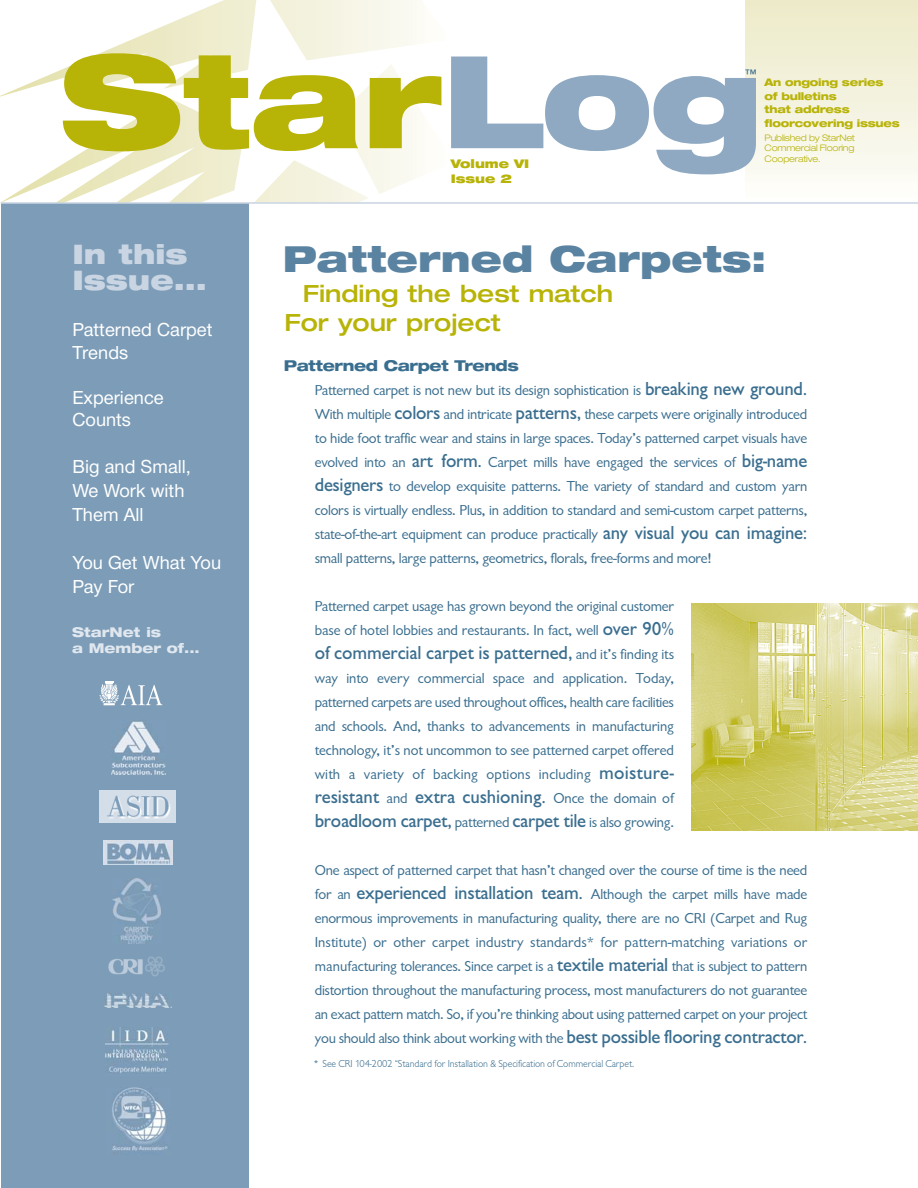
<style>
.page{position:relative;width:918px;height:1188px;background:#fff}
.page>*{position:absolute;margin:0;border:0;box-sizing:border-box;transform-origin:0 0}
.t1{font:900 expanded 128.4px "Helvetica Neue";letter-spacing:-.005em;color:#b8b307}
.t2{font:900 expanded 36px "Helvetica Neue";color:#5a83a2}
.t3{font:900 expanded 27px/25.5px "Helvetica Neue";color:#c9d5e2}
.t4{font:500 expanded 23.7px/28.8px "Helvetica Neue";color:#b8b307}
.t5{font:19.5px/24px "Gill Sans Mdm";letter-spacing:-.005em;color:#3a6e8f}
.t6{font:19.5px/24px "Helvetica Neue H55";color:#fff}
.t7{font:15px/24px "Gill Sans Rgl";letter-spacing:-.015em;color:#3a6e8f;text-align:justify}
.t8{font:800 expanded 15px "Helvetica Neue";letter-spacing:-.025em;color:#3a6e8f}
.t9{font:800 expanded 13.5px/16.5px "Helvetica Neue";color:#e0e7ef}
.t10{font:900 expanded 12px/15px "Helvetica Neue";color:#b8b307}
.t11{font:500 12px "Helvetica Neue";color:#3a6e8f}
.t12{font:10.5px "Gill Sans Lgt";letter-spacing:-.01em;color:#3a6e8f}
.t13{font:800 expanded 10.5px/13.5px "Helvetica Neue";letter-spacing:-.02em;color:#b8b307}
.t14{font:300 expanded 9px/10.5px "Helvetica Neue";letter-spacing:-.02em;color:#b8b307}
.s1{color:#8ea9c1}
.s2{font-family:"Gill Sans Mdm";font-size:19.5px}
.s3{font-family:"Gill Sans Rgl";font-size:15px}
</style>
<div class="page">
<svg style="left:0;top:0;width:420px;height:204px"></svg>
<div style="left:745px;top:0;width:173px;height:203px;background:linear-gradient(to bottom,#eceac7,#fdfdfa)"></div>
<div style="left:1px;top:203px;width:247px;height:985px;background:#7c9cb7"></div>
<hr style="left:1px;top:202px;width:917px;height:2px;background:#c9d5e2">
<img style="left:112px;top:1087px;width:56px;height:64px">
<img style="left:104px;top:993px;width:65px;height:14px">
<img style="left:106px;top:1028px;width:63px;height:46px">
<img style="left:111px;top:720px;width:54px;height:55px">
<img style="left:99px;top:790px;width:76px;height:33px">
<svg style="left:99px;top:681px;width:63px;height:24px"></svg>
<img style="left:113px;top:878px;width:48px;height:66px">
<img style="left:109px;top:957px;width:56px;height:20px">
<svg style="left:103px;top:840px;width:70px;height:25px"></svg>
<img style="left:103px;top:841px;width:69px;height:23px">
<img style="left:692px;top:604px;width:226px;height:226px">
<h1 class="t1" style="left:60px;top:53px;width:705px">Star<span class="s1">Log</span></h1>
<p class="t11" style="left:745px;top:70px;width:13px">™</p>
<p class="t10" style="left:451px;top:157px;width:80px">Volume VI<br>Issue 2</p>
<p class="t13" style="left:765px;top:77px;width:137px">An ongoing series<br>of bulletins<br>that address floorcovering issues</p>
<p class="t14" style="left:765px;top:133px;width:92px">Published by StarNet<br>Commercial Flooring</p>
<p class="t14" style="left:765px;top:154px;width:58px">Cooperative.</p>
<h3 class="t3" style="left:72px;top:244px;width:136px">In this<br>Issue...</h3>
<h3 class="t6" style="left:72px;top:319px;width:142px;line-height:22.5px">Patterned Carpet<br>Trends</h3>
<h3 class="t6" style="left:72px;top:387px;width:93px;line-height:22.5px">Experience<br>Counts</h3>
<h3 class="t6" style="left:72px;top:455px;width:120px">Big and Small,<br>We Work with<br>Them All</h3>
<h3 class="t6" style="left:72px;top:551px;width:150px">You Get What You<br>Pay For</h3>
<p class="t9" style="left:72px;top:625px;width:129px">StarNet is<br>a Member of...</p>
<h2 class="t2" style="left:283px;top:245px;width:485px">Patterned Carpets:</h2>
<h3 class="t4" style="left:284px;top:282px;width:330px;text-indent:18px">Finding the best match<br>For your project</h3>
<p class="t8" style="left:284px;top:360px;width:237px">Patterned Carpet Trends</p>
<p class="t7" style="left:315px;top:379px;width:494px">Patterned carpet is not new but its design sophistication is <span class="s2">breaking new ground.<br></span>With multiple <span class="s2">colors</span> and intricate <span class="s2">patterns,</span> these carpets were originally introduced to hide foot traffic wear and stains in large spaces. Today’s patterned carpet visuals have evolved into an <span class="s2">art form.</span> Carpet mills have engaged the services of <span class="s2">big-name designers</span> to develop exquisite patterns. The variety of standard and custom yarn colors is virtually endless. Plus, in addition to standard and semi-custom carpet patterns, state-of-the-art equipment can produce practically <span class="s2">any visual you can imagine: </span>small patterns, large patterns, geometrics, florals, free-forms and more!</p>
<p class="t7" style="left:315px;top:595px;width:361px">Patterned carpet usage has grown beyond the original customer base of hotel lobbies and restaurants. In fact, well <span class="s2">over 90%</span></p>
<h3 class="t5" style="left:315px;top:643px;width:361px">of commercial carpet is patterned, <span class="s3">and it’s finding its</span></h3>
<p class="t7" style="left:315px;top:667px;width:361px">way into every commercial space and application. Today, patterned carpets are used throughout offices, health care facilities and schools. And, thanks to advancements in manufacturing technology, it’s not uncommon to see patterned carpet offered with a variety of backing options including <span class="s2">moisture-</span></p>
<h3 class="t5" style="left:315px;top:787px;width:361px">resistant <span class="s3">and</span> extra cushioning. <span class="s3">Once the domain of </span>broadloom carpet, <span class="s3">patterned</span> carpet tile <span class="s3">is also growing.</span></h3>
<p class="t7" style="left:315px;top:859px;width:494px">One aspect of patterned carpet that hasn’t changed over the course of time is the need for an <span class="s2">experienced installation team.</span> Although the carpet mills have made enormous improvements in manufacturing quality, there are no CRI (Carpet and Rug Institute) or other carpet industry standards* for pattern-matching variations or manufacturing tolerances. Since carpet is a <span class="s2">textile material</span> that is subject to pattern distortion throughout the manufacturing process, most manufacturers do not guarantee an exact pattern match. So, if you’re thinking about using patterned carpet on your project you should also think about working with the <span class="s2">best possible flooring contractor.</span></p>
<p class="t12" style="left:314px;top:1060px;width:322px">* See CRI 104-2002 “Standard for Installation &amp; Specification of Commercial Carpet.</p>
</div>
